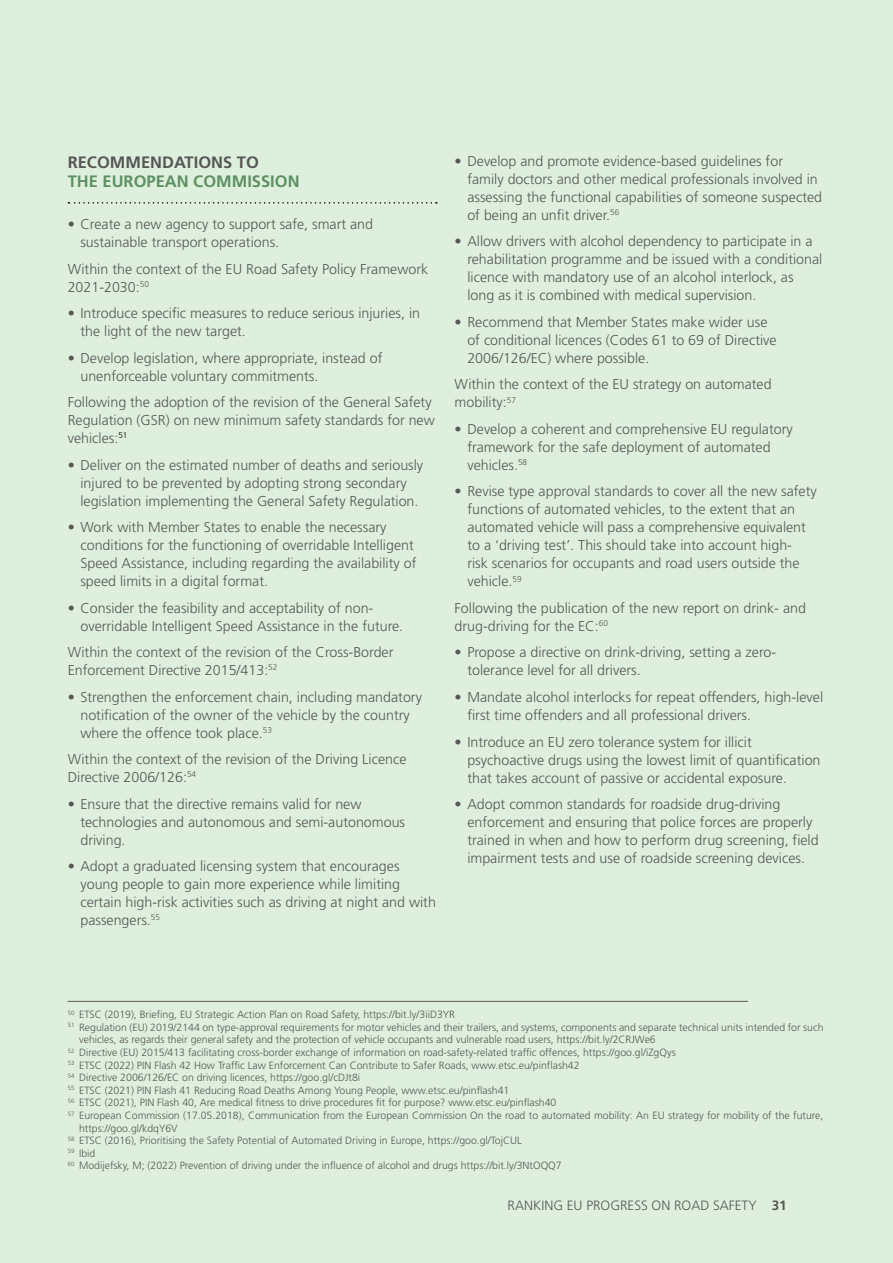
<style>
.page{position:relative;width:893px;height:1263px;background:#def0dd}
.page>*{position:absolute;margin:0;border:0;box-sizing:border-box;transform-origin:0 0}
.t1{font:700 16.5px "Frutiger";color:#5d9062}
.t2{font:700 16.5px "Frutiger";color:#575756}
.t3{font:300 14.25px/18px "Frutiger";color:#575756}
.t4{font:300 13.5px "Frutiger";color:#575756}
.t5{font:300 10.5px "Frutiger";color:#575756}
.s1{font-weight:700}
</style>
<div class="page">
<svg style="left:68px;top:202px;width:369px;height:2px"></svg>
<hr style="left:68px;top:1001px;width:680px;height:1px;background:#575756">
<p class="t2" style="left:68px;top:152px;width:193px">RECOMMENDATIONS TO</p>
<p class="t1" style="left:68px;top:172px;width:233px">THE EUROPEAN COMMISSION</p>
<p class="t3" style="left:80px;top:215px;width:294px;text-indent:-13px">• Create a new agency to support safe, smart and sustainable transport operations.</p>
<p class="t3" style="left:68px;top:260px;width:362px">Within the context of the EU Road Safety Policy Framework<br>2021-2030:<sup>50</sup></p>
<p class="t3" style="left:80px;top:304px;width:341px;text-indent:-13px">• Introduce specific measures to reduce serious injuries, in the light of the new target.</p>
<p class="t3" style="left:80px;top:349px;width:303px;text-indent:-13px">• Develop legislation, where appropriate, instead of unenforceable voluntary commitments.</p>
<p class="t3" style="left:68px;top:393px;width:369px">Following the adoption of the revision of the General Safety<br>Regulation (GSR) on new minimum safety standards for new vehicles:<sup>51</sup></p>
<p class="t3" style="left:68px;top:456px;width:357px;text-align:center">• Deliver on the estimated number of deaths and seriously injured to be prevented by adopting strong secondary legislation implementing the General Safety Regulation.</p>
<p class="t3" style="left:80px;top:518px;width:337px;text-indent:-13px">• Work with Member States to enable the necessary conditions for the functioning of overridable Intelligent Speed Assistance, including regarding the availability of speed limits in a digital format.</p>
<p class="t3" style="left:80px;top:599px;width:324px;text-indent:-13px">• Consider the feasibility and acceptability of non&shy;overridable Intelligent Speed Assistance in the future.</p>
<p class="t3" style="left:68px;top:643px;width:327px">Within the context of the revision of the Cross-Border<br>Enforcement Directive 2015/413:<sup>52</sup></p>
<p class="t3" style="left:80px;top:688px;width:343px;text-indent:-13px">• Strengthen the enforcement chain, including mandatory notification of the owner of the vehicle by the country where the offence took place.<sup>53</sup></p>
<p class="t3" style="left:68px;top:750px;width:340px">Within the context of the revision of the Driving Licence<br>Directive 2006/126:<sup>54</sup></p>
<p class="t3" style="left:80px;top:795px;width:326px;text-indent:-13px">• Ensure that the directive remains valid for new technologies and autonomous and semi-autonomous driving.</p>
<p class="t3" style="left:80px;top:857px;width:357px;text-indent:-13px">• Adopt a graduated licensing system that encourages young people to gain more experience while limiting certain high-risk activities such as driving at night and with passengers.<sup>55</sup></p>
<p class="t3" style="left:467px;top:152px;width:356px;text-indent:-13px">• Develop and promote evidence-based guidelines for family doctors and other medical professionals involved in assessing the functional capabilities of someone suspected of being an unfit driver.<sup>56</sup></p>
<p class="t3" style="left:467px;top:233px;width:357px;text-indent:-13px">• Allow drivers with alcohol dependency to participate in a rehabilitation programme and be issued with a conditional licence with mandatory use of an alcohol interlock, as long as it is combined with medical supervision.</p>
<p class="t3" style="left:467px;top:313px;width:311px;text-indent:-13px">• Recommend that Member States make wider use of conditional licences (Codes 61 to 69 of Directive<br>2006/126/EC) where possible.</p>
<p class="t3" style="left:455px;top:376px;width:319px">Within the context of the EU strategy on automated mobility:<sup>57</sup></p>
<p class="t3" style="left:467px;top:420px;width:327px;text-indent:-13px">• Develop a coherent and comprehensive EU regulatory framework for the safe deployment of automated vehicles.<sup>58</sup></p>
<p class="t3" style="left:467px;top:483px;width:351px;text-indent:-13px">• Revise type approval standards to cover all the new safety functions of automated vehicles, to the extent that an automated vehicle will pass a comprehensive equivalent to a ‘driving test’. This should take into account high-<br>risk scenarios for occupants and road users outside the vehicle.<sup>59</sup></p>
<p class="t3" style="left:455px;top:599px;width:353px">Following the publication of the new report on drink- and drug-driving for the EC:<sup>60</sup></p>
<p class="t3" style="left:467px;top:644px;width:310px;text-indent:-13px">• Propose a directive on drink-driving, setting a zero&shy;tolerance level for all drivers.</p>
<p class="t3" style="left:467px;top:688px;width:357px;text-indent:-13px">• Mandate alcohol interlocks for repeat offenders, high-level first time offenders and all professional drivers.</p>
<p class="t3" style="left:467px;top:733px;width:355px;text-indent:-13px">• Introduce an EU zero tolerance system for illicit psychoactive drugs using the lowest limit of quantification that takes account of passive or accidental exposure.</p>
<p class="t3" style="left:467px;top:795px;width:353px;text-indent:-13px">• Adopt common standards for roadside drug-driving enforcement and ensuring that police forces are properly trained in when and how to perform drug screening, field impairment tests and use of roadside screening devices.</p>
<p class="t5" style="left:68px;top:1009px;width:389px"><sup>50</sup> ETSC (2019), Briefing, EU Strategic Action Plan on Road Safety, https://bit.ly/3iiD3YR</p>
<p class="t5" style="left:68px;top:1021px;width:757px"><sup>51</sup> Regulation (EU) 2019/2144 on type-approval requirements for motor vehicles and their trailers, and systems, components and separate technical units intended for such</p>
<p class="t5" style="left:79px;top:1034px;width:578px">vehicles, as regards their general safety and the protection of vehicle occupants and vulnerable road users, https://bit.ly/2CRJWe6</p>
<p class="t5" style="left:68px;top:1046px;width:610px"><sup>52</sup> Directive (EU) 2015/413 facilitating cross-border exchange of information on road-safety-related traffic offences, https://goo.gl/iZgQys</p>
<p class="t5" style="left:68px;top:1059px;width:513px"><sup>53</sup> ETSC (2022) PIN Flash 42 How Traffic Law Enforcement Can Contribute to Safer Roads, www.etsc.eu/pinflash42</p>
<p class="t5" style="left:68px;top:1072px;width:294px"><sup>54</sup> Directive 2006/126/EC on driving licences, https://goo.gl/cDJt8i</p>
<p class="t5" style="left:68px;top:1084px;width:443px"><sup>55</sup> ETSC (2021) PIN Flash 41 Reducing Road Deaths Among Young People, www.etsc.eu/pinflash41</p>
<p class="t5" style="left:68px;top:1097px;width:490px"><sup>56</sup> ETSC (2021), PIN Flash 40, Are medical fitness to drive procedures fit for purpose? www.etsc.eu/pinflash40</p>
<p class="t5" style="left:68px;top:1109px;width:757px"><sup>57</sup> European Commission (17.05.2018), Communication from the European Commission On the road to automated mobility: An EU strategy for mobility of the future,</p>
<p class="t5" style="left:79px;top:1122px;width:100px">https://goo.gl/kdqY6V</p>
<p class="t5" style="left:68px;top:1135px;width:456px"><sup>58</sup> ETSC (2016), Prioritising the Safety Potential of Automated Driving in Europe, https://goo.gl/TojCUL</p>
<p class="t5" style="left:68px;top:1147px;width:29px"><sup>59</sup> Ibid</p>
<p class="t5" style="left:68px;top:1160px;width:495px"><sup>60</sup> Modijefsky, M; (2022) Prevention of driving under the influence of alcohol and drugs https://bit.ly/3NtOQQ7</p>
<p class="t4" style="left:508px;top:1198px;width:281px">RANKING EU PROGRESS ON ROAD SAFETY <span class="s1">31</span></p>
</div>
